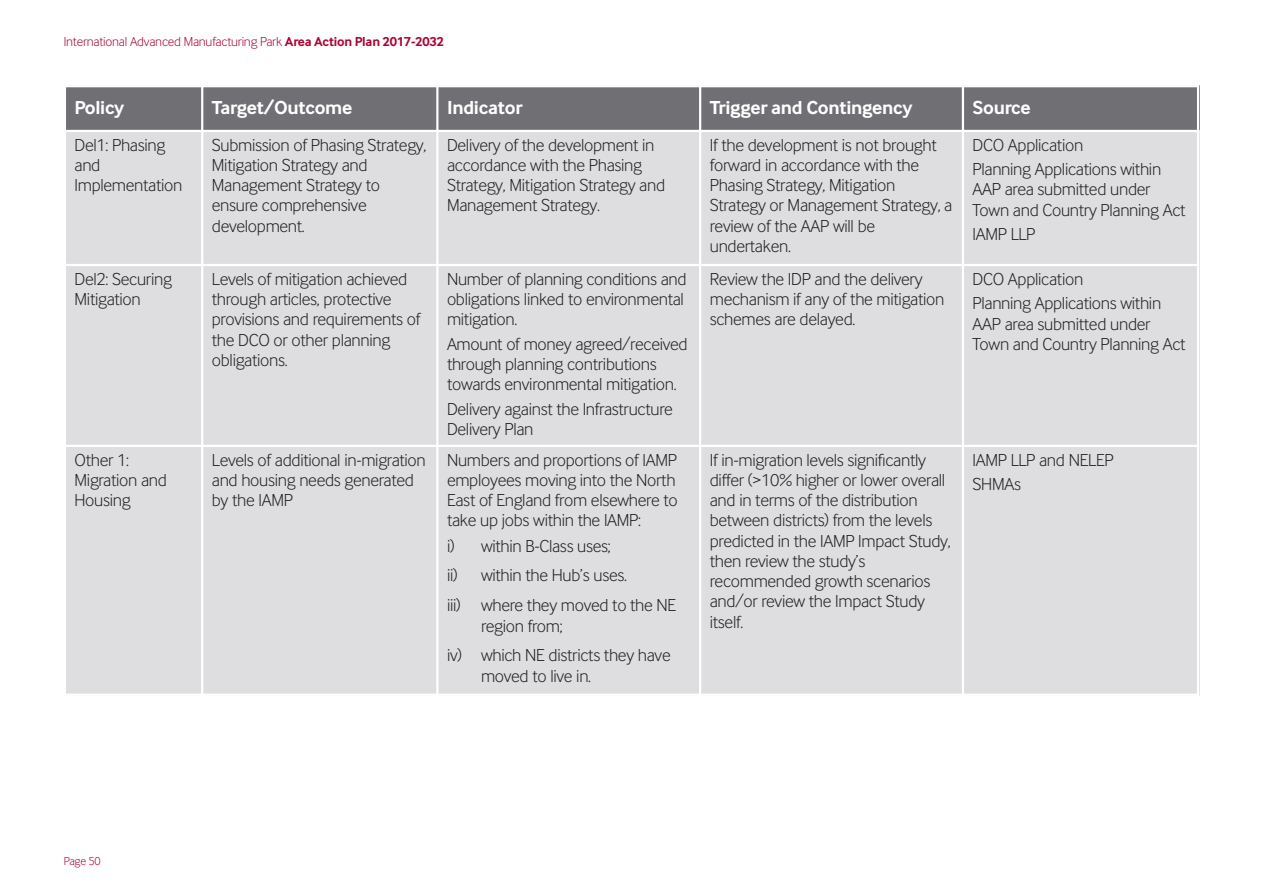
<style>
.page{position:relative;width:1263px;height:893px;background:#fff}
.page>*{position:absolute;margin:0;border:0;box-sizing:border-box;transform-origin:0 0}
.t1{font:700 19.5px "Inter Face Da Ma";letter-spacing:-.015em;color:#fff}
.t2{font:18px/20.2px "Inter Face Da Ma Lt";letter-spacing:-.015em;color:#231f20}
.t3{font:13.5px "Inter Face Da Ma Lt";letter-spacing:-.015em;color:#ab0534}
.t4{font:12px "Inter Face Da Ma Lt";letter-spacing:-.015em;color:#ab0534}
.s1{font-family:"Inter Face Da Ma";font-weight:700}
</style>
<div class="page">
<div style="left:64px;top:85px;width:138px;height:46px;background:#706f73"></div>
<div style="left:202px;top:85px;width:235px;height:46px;background:#706f73"></div>
<div style="left:437px;top:85px;width:263px;height:46px;background:#706f73"></div>
<div style="left:700px;top:85px;width:263px;height:46px;background:#706f73"></div>
<div style="left:963px;top:85px;width:236px;height:46px;background:#706f73"></div>
<div style="left:64px;top:131px;width:138px;height:134px;background:#dedee1"></div>
<div style="left:202px;top:131px;width:235px;height:134px;background:#dedee1"></div>
<div style="left:437px;top:131px;width:263px;height:134px;background:#dedee1"></div>
<div style="left:700px;top:131px;width:263px;height:134px;background:#dedee1"></div>
<div style="left:963px;top:131px;width:236px;height:134px;background:#dedee1"></div>
<div style="left:64px;top:265px;width:138px;height:181px;background:#dedee1"></div>
<div style="left:202px;top:265px;width:235px;height:181px;background:#dedee1"></div>
<div style="left:437px;top:265px;width:263px;height:181px;background:#dedee1"></div>
<div style="left:700px;top:265px;width:263px;height:181px;background:#dedee1"></div>
<div style="left:963px;top:265px;width:236px;height:181px;background:#dedee1"></div>
<div style="left:64px;top:446px;width:138px;height:250px;background:#dedee1"></div>
<div style="left:202px;top:446px;width:235px;height:250px;background:#dedee1"></div>
<div style="left:437px;top:446px;width:263px;height:250px;background:#dedee1"></div>
<div style="left:700px;top:446px;width:263px;height:250px;background:#dedee1"></div>
<div style="left:963px;top:446px;width:236px;height:250px;background:#dedee1"></div>
<hr style="left:64px;top:85px;width:2px;height:611px;background:#fff">
<hr style="left:201px;top:85px;width:2px;height:611px;background:#fff">
<hr style="left:436px;top:85px;width:2px;height:611px;background:#fff">
<hr style="left:699px;top:85px;width:2px;height:611px;background:#fff">
<hr style="left:962px;top:85px;width:2px;height:611px;background:#fff">
<hr style="left:1197px;top:85px;width:2px;height:611px;background:#fff">
<hr style="left:64px;top:85px;width:1135px;height:2px;background:#fff">
<hr style="left:64px;top:130px;width:1135px;height:2px;background:#fff">
<hr style="left:64px;top:264px;width:1135px;height:2px;background:#fff">
<hr style="left:64px;top:445px;width:1135px;height:2px;background:#fff">
<hr style="left:64px;top:694px;width:1135px;height:2px;background:#fff">
<p class="t3" style="left:64px;top:37px;width:381px">International Advanced Manufacturing Park <span class="s1">Area Action Plan 2017-2032</span></p>
<p class="t1" style="left:75px;top:101px;width:51px">Policy</p>
<p class="t1" style="left:212px;top:101px;width:142px">Target/Outcome</p>
<p class="t1" style="left:447px;top:101px;width:77px">Indicator</p>
<p class="t1" style="left:710px;top:101px;width:204px">Trigger and Contingency</p>
<p class="t1" style="left:972px;top:101px;width:60px">Source</p>
<p class="t2" style="left:75px;top:136px;width:109px">Del1: Phasing and<br>Implementation</p>
<p class="t2" style="left:212px;top:136px;width:216px">Submission of Phasing Strategy,<br>Mitigation Strategy and<br>Management Strategy to ensure comprehensive development.</p>
<p class="t2" style="left:447px;top:136px;width:220px">Delivery of the development in accordance with the Phasing<br>Strategy, Mitigation Strategy and<br>Management Strategy.</p>
<p class="t2" style="left:710px;top:136px;width:244px">If the development is not brought forward in accordance with the<br>Phasing Strategy, Mitigation<br>Strategy or Management Strategy, a review of the AAP will be undertaken.</p>
<p class="t2" style="left:972px;top:134px;width:190px;line-height:24.5px">DCO Application<br>Planning Applications within</p>
<p class="t2" style="left:972px;top:181px;width:214px">AAP area submitted under<br>Town and Country Planning Act</p>
<p class="t2" style="left:972px;top:226px;width:64px">IAMP LLP</p>
<p class="t2" style="left:75px;top:270px;width:99px">Del2: Securing<br>Mitigation</p>
<p class="t2" style="left:212px;top:270px;width:210px">Levels of mitigation achieved through articles, protective provisions and requirements of the DCO or other planning obligations.</p>
<p class="t2" style="left:447px;top:270px;width:241px">Number of planning conditions and obligations linked to environmental mitigation.</p>
<p class="t2" style="left:447px;top:335px;width:242px">Amount of money agreed/received through planning contributions towards environmental mitigation.</p>
<p class="t2" style="left:447px;top:400px;width:227px">Delivery against the Infrastructure<br>Delivery Plan</p>
<p class="t2" style="left:75px;top:451px;width:94px">Other 1:<br>Migration and<br>Housing</p>
<p class="t2" style="left:212px;top:451px;width:215px">Levels of additional in-migration and housing needs generated by the IAMP</p>
<p class="t2" style="left:447px;top:451px;width:232px">Numbers and proportions of IAMP employees moving into the North<br>East of England from elsewhere to take up jobs within the IAMP:</p>
<p class="t2" style="left:447px;top:533px;width:231px;line-height:29.5px">i) within B-Class uses;<br>ii) within the Hub’s uses.<br>iii) where they moved to the NE</p>
<p class="t2" style="left:447px;top:613px;width:225px;line-height:29.5px;text-indent:34px">region from;<br>iv) which NE districts they have</p>
<p class="t2" style="left:481px;top:668px;width:112px">moved to live in.</p>
<p class="t2" style="left:710px;top:270px;width:236px">Review the IDP and the delivery mechanism if any of the mitigation schemes are delayed.</p>
<p class="t2" style="left:972px;top:268px;width:190px;line-height:24.5px">DCO Application<br>Planning Applications within</p>
<p class="t2" style="left:972px;top:315px;width:214px">AAP area submitted under<br>Town and Country Planning Act</p>
<p class="t2" style="left:710px;top:451px;width:242px">If in-migration levels significantly differ (&gt;10% higher or lower overall and in terms of the distribution between districts) from the levels predicted in the IAMP Impact Study, then review the study’s recommended growth scenarios and/or review the Impact Study itself.</p>
<p class="t2" style="left:972px;top:449px;width:143px;line-height:24.5px">IAMP LLP and NELEP<br>SHMAs</p>
<p class="t4" style="left:64px;top:857px;width:39px">Page 50</p>
</div>
